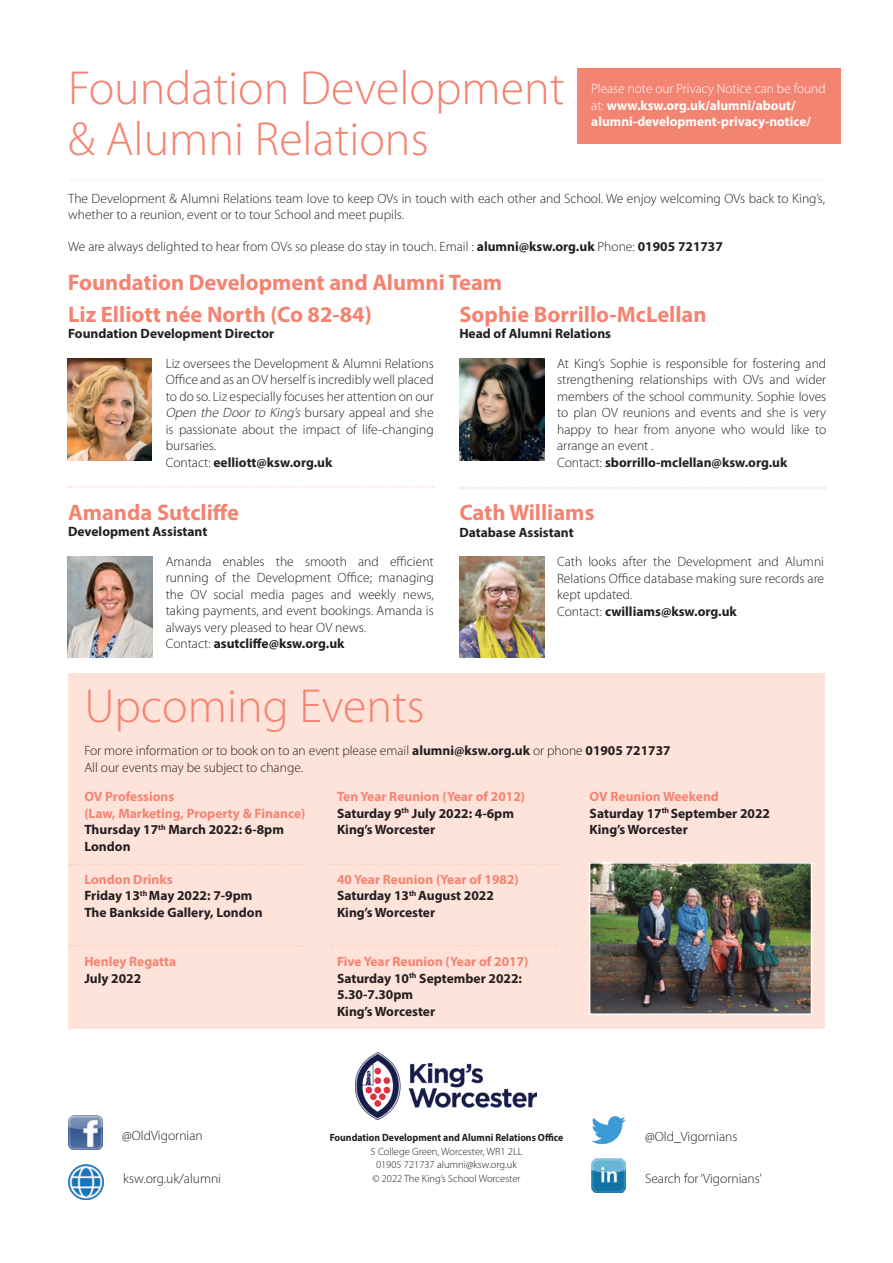
<style>
.page{position:relative;width:893px;height:1263px;background:#fff}
.page>*{position:absolute;margin:0;border:0;box-sizing:border-box;transform-origin:0 0}
.t1{font:300 48px/51px "Myriad Pro";color:#f48472}
.t2{font:700 22.5px "Myriad Pro";color:#f48472}
.t3{font:300 13.5px/16.5px "Myriad Pro";color:#231f20}
.t4{font:700 13.5px/16.5px "Myriad Pro";color:#231f20}
.t5{font:700 13.5px/16.5px "Myriad Pro";color:#fff}
.t6{font:700 13.5px/16.5px "Myriad Pro";color:#f48472}
.t7{font:300 10.5px/13.5px "Myriad Pro";color:#231f20;text-align:center}
.t8{font:700 10.5px "Myriad Pro";color:#231f20;scale:.93 1}
.s1{font-weight:700}
.s2{font-weight:300}
.s3{font-style:italic}
.s4{color:#231f20}
.s5{color:#f48472}
</style>
<div class="page">
<div style="left:68px;top:673px;width:756px;height:356px;background:#fde3da"></div>
<img style="left:591px;top:1116px;width:34px;height:28px">
<img style="left:591px;top:1158px;width:34px;height:34px">
<img style="left:355px;top:1052px;width:182px;height:67px">
<img style="left:68px;top:1116px;width:34px;height:33px">
<img style="left:68px;top:1164px;width:35px;height:35px">
<svg style="left:69px;top:486px;width:365px;height:2px"></svg>
<img style="left:459px;top:359px;width:85px;height:101px">
<img style="left:592px;top:865px;width:217px;height:147px">
<div style="left:589px;top:862px;width:223px;height:153px;border:2px solid #fff"></div>
<img style="left:68px;top:557px;width:85px;height:101px">
<img style="left:459px;top:557px;width:85px;height:101px">
<div style="left:577px;top:68px;width:264px;height:75px;background:#f48472"></div>
<svg style="left:461px;top:487px;width:364px;height:2px"></svg>
<svg style="left:70px;top:864px;width:234px;height:1px"></svg>
<svg style="left:330px;top:864px;width:226px;height:1px"></svg>
<svg style="left:71px;top:945px;width:233px;height:1px"></svg>
<svg style="left:331px;top:945px;width:226px;height:1px"></svg>
<img style="left:68px;top:359px;width:84px;height:101px">
<h1 class="t1" style="left:68px;top:67px;width:498px">Foundation Development &amp; Alumni Relations</h1>
<p class="t3" style="left:68px;top:191px;width:758px">The Development &amp; Alumni Relations team love to keep OVs in touch with each other and School. We enjoy welcoming OVs back to King’s, whether to a reunion, event or to tour School and meet pupils.</p>
<p class="t3" style="left:68px;top:239px;width:656px">We are always delighted to hear from OVs so please do stay in touch. Email : <span class="s1">alumni@ksw.org.uk</span> Phone: <span class="s1">01905 721737</span></p>
<p class="t5" style="left:591px;top:81px;width:236px"><span class="s2">Please note our Privacy Notice can be found at:</span> www.ksw.org.uk/alumni/about/ alumni-development-privacy-notice/</p>
<h2 class="t2" style="left:68px;top:274px;width:436px">Foundation Development and Alumni Team</h2>
<h2 class="t2" style="left:68px;top:306px;width:305px">Liz Elliott née North (Co 82-84)</h2>
<p class="t4" style="left:68px;top:327px;width:208px">Foundation Development Director</p>
<p class="t3" style="left:166px;top:356px;width:269px">Liz oversees the Development &amp; Alumni Relations Office and as an OV herself is incredibly well placed to do so. Liz especially focuses her attention on our <span class="s3">Open the Door to King’s</span> bursary appeal and she is passionate about the impact of life-changing bursaries.<br>Contact: <span class="s1">eelliott@ksw.org.uk</span></p>
<h2 class="t2" style="left:68px;top:504px;width:173px">Amanda Sutcliffe</h2>
<p class="t4" style="left:68px;top:525px;width:141px">Development Assistant</p>
<p class="t3" style="left:166px;top:554px;width:270px">Amanda enables the smooth and efficient running of the Development Office; managing the OV social media pages and weekly news, taking payments, and event bookings. Amanda is always very pleased to hear OV news.<br>Contact: <span class="s1">asutcliffe@ksw.org.uk</span></p>
<h2 class="t2" style="left:459px;top:306px;width:249px">Sophie Borrillo-McLellan</h2>
<p class="t4" style="left:459px;top:327px;width:153px">Head of Alumni Relations</p>
<p class="t3" style="left:557px;top:356px;width:271px">At King’s Sophie is responsible for fostering and strengthening relationships with OVs and wider members of the school community. Sophie loves to plan OV reunions and events and she is very happy to hear from anyone who would like to arrange an event .<br>Contact: <span class="s1">sborrillo-mclellan@ksw.org.uk</span></p>
<h2 class="t2" style="left:459px;top:504px;width:137px">Cath Williams</h2>
<p class="t4" style="left:459px;top:525px;width:116px">Database Assistant</p>
<p class="t3" style="left:557px;top:554px;width:269px">Cath looks after the Development and Alumni Relations Office database making sure records are kept updated.<br>Contact: <span class="s1">cwilliams@ksw.org.uk</span></p>
<h1 class="t1" style="left:84px;top:684px;width:342px">Upcoming Events</h1>
<p class="t3" style="left:84px;top:744px;width:588px">For more information or to book on to an event please email <span class="s1">alumni@ksw.org.uk</span> or phone <span class="s1">01905 721737<br></span>All our events may be subject to change.</p>
<p class="t6" style="left:84px;top:789px;width:223px">OV Professions<br>(Law, Marketing, Property &amp; Finance)<br><span class="s4">Thursday 17</span><sup>th</sup> <span class="s4">March 2022: 6-8pm<br>London</span></p>
<p class="t4" style="left:84px;top:872px;width:180px"><span class="s5">London Drinks<br></span>Friday 13<sup>th</sup> May 2022: 7-9pm<br>The Bankside Gallery, London</p>
<p class="t6" style="left:84px;top:954px;width:93px">Henley Regatta</p>
<p class="t4" style="left:84px;top:971px;width:58px">July 2022</p>
<p class="t4" style="left:337px;top:789px;width:190px"><span class="s5">Ten Year Reunion (Year of 2012)<br></span>Saturday 9<sup>th</sup> July 2022: 4-6pm<br>King’s Worcester</p>
<p class="t4" style="left:337px;top:872px;width:183px"><span class="s5">40 Year Reunion (Year of 1982)<br></span>Saturday 13<sup>th</sup> August 2022<br>King’s Worcester</p>
<p class="t4" style="left:337px;top:954px;width:193px"><span class="s5">Five Year Reunion (Year of 2017)<br></span>Saturday 10<sup>th</sup> September 2022:<br>5.30-7.30pm<br>King’s Worcester</p>
<p class="t4" style="left:590px;top:789px;width:182px"><span class="s5">OV Reunion Weekend<br></span>Saturday 17<sup>th</sup> September 2022<br>King’s Worcester</p>
<p class="t3" style="left:122px;top:1129px;width:82px">@OldVigornian</p>
<p class="t8" style="left:330px;top:1133px;width:253px">Foundation Development and Alumni Relations Office</p>
<p class="t7" style="left:371px;top:1145px;width:153px">5 College Green, Worcester, WR1 2LL<br>01905 721737 alumni@ksw.org.uk</p>
<p class="t3" style="left:123px;top:1171px;width:99px">ksw.org.uk/alumni</p>
<p class="t7" style="left:372px;top:1172px;width:150px">© 2022 The King’s School Worcester</p>
<p class="t3" style="left:645px;top:1129px;width:94px">@Old_Vigornians</p>
<p class="t3" style="left:645px;top:1171px;width:118px">Search for ‘Vigornians’</p>
</div>
